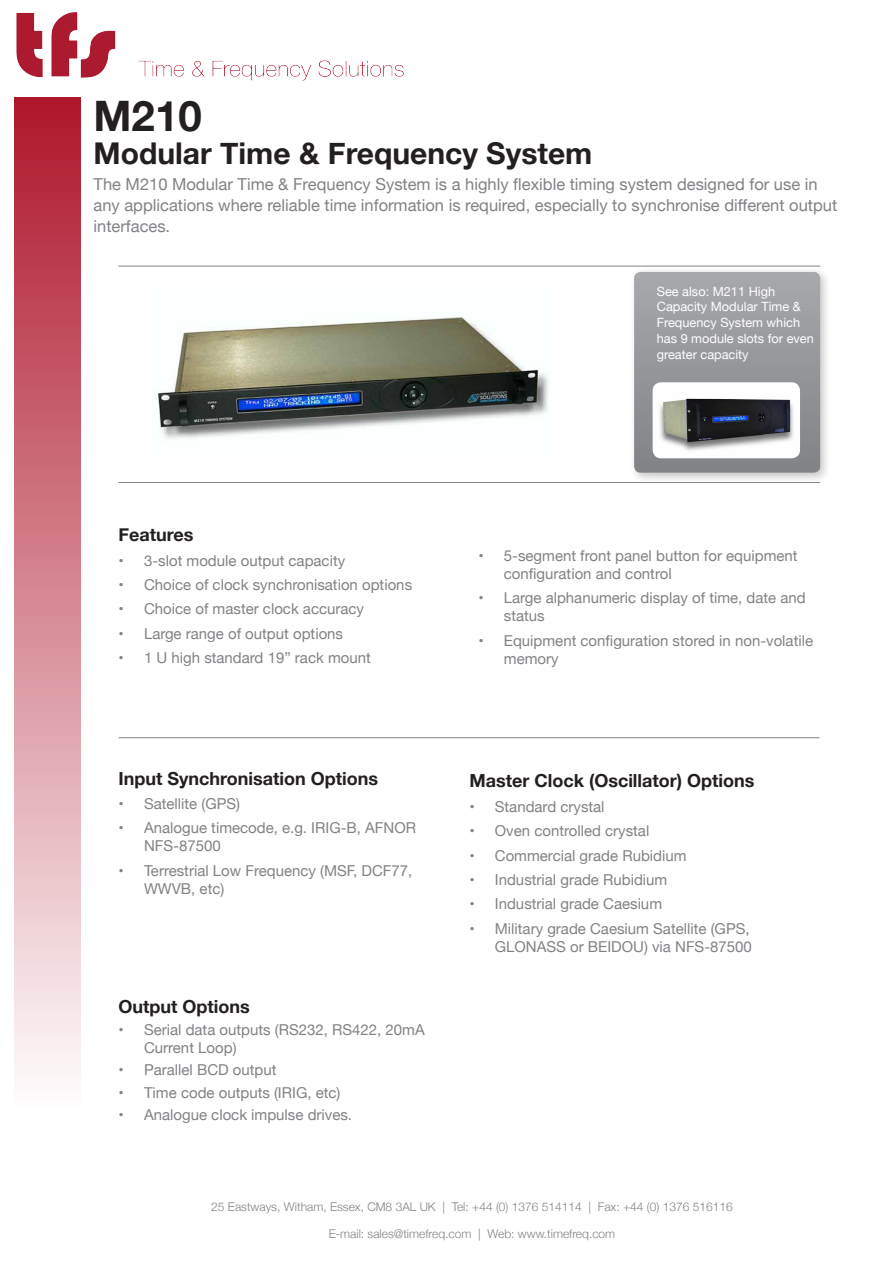
<style>
.page{position:relative;width:893px;height:1263px;background:#fff}
.page>*{position:absolute;margin:0;border:0;box-sizing:border-box;transform-origin:0 0}
.Product_name-sub_cop{font:700 42px "Helvetica Neue";color:#231f20}
.Product_name-sub_cop-2{font:700 30px "Helvetica Neue";color:#231f20}
.Features_Input_copy{font:700 18px "Helvetica Neue";color:#231f20}
.Benefits_and_body_co{font:700 18px "Helvetica Neue";color:#231f20}
.Product_name-sub_cop-3{font:16.5px/21px "Helvetica Neue";color:#808285}
.Features_Input_copy-2{font:15px/18px "Helvetica Neue";color:#808285}
.Benefits_and_body_co-2{font:15px/18px "Helvetica Neue";color:#808285}
.Small_Boxout{font:12.75px/15.8px "Helvetica Neue";color:#fff}
.t1{font:300 12px "Helvetica Neue";color:#808285}
</style>
<div class="page">
<div style="left:14px;top:97px;width:67px;height:1010px;background:linear-gradient(to bottom,#ad162a,#fefcfc)"></div>
<img style="left:16px;top:12px;width:388px;height:69px">
<img style="left:156px;top:317px;width:393px;height:122px">
<div style="left:629px;top:267px;width:202px;height:217px;background:#231f20;opacity:.25"></div>
<svg style="left:634px;top:272px;width:186px;height:201px;background:#989a9d"></svg>
<hr style="left:119px;top:266px;width:701px;height:1px;background:#808285">
<hr style="left:119px;top:737px;width:700px;height:1px;background:#808285">
<hr style="left:119px;top:482px;width:701px;height:1px;background:#808285">
<img style="left:653px;top:382px;width:147px;height:76px">
<p class="Product_name-sub_cop" style="left:94px;top:84px;width:110px">M210</p>
<p class="Product_name-sub_cop-2" style="left:94px;top:130px;width:500px">Modular Time &amp; Frequency System</p>
<p class="Product_name-sub_cop-3" style="left:94px;top:175px;width:745px">The M210 Modular Time &amp; Frequency System is a highly flexible timing system designed for use in any applications where reliable time information is required, especially to synchronise different output interfaces.</p>
<p class="Small_Boxout" style="left:657px;top:284px;width:159px">See also: M211 High<br>Capacity Modular Time &amp;<br>Frequency System which has 9 module slots for even greater capacity</p>
<p class="Features_Input_copy" style="left:119px;top:521px;width:77px">Features</p>
<p class="Features_Input_copy-2" style="left:119px;top:552px;width:228px">• 3-slot module output capacity</p>
<p class="Features_Input_copy-2" style="left:119px;top:576px;width:295px">• Choice of clock synchronisation options</p>
<p class="Features_Input_copy-2" style="left:119px;top:601px;width:247px">• Choice of master clock accuracy</p>
<p class="Features_Input_copy-2" style="left:119px;top:625px;width:226px">• Large range of output options</p>
<p class="Features_Input_copy-2" style="left:119px;top:650px;width:254px">• 1 U high standard 19” rack mount</p>
<p class="Features_Input_copy" style="left:119px;top:764px;width:261px">Input Synchronisation Options</p>
<p class="Features_Input_copy-2" style="left:119px;top:796px;width:123px">• Satellite (GPS)</p>
<p class="Features_Input_copy-2" style="left:144px;top:820px;width:273px;text-indent:-26px">• Analogue timecode, e.g. IRIG-B, AFNOR<br>NFS-87500</p>
<p class="Features_Input_copy-2" style="left:144px;top:862px;width:270px;text-indent:-26px">• Terrestrial Low Frequency (MSF, DCF77,<br>WWVB, etc)</p>
<p class="Benefits_and_body_co" style="left:119px;top:992px;width:133px">Output Options</p>
<p class="Benefits_and_body_co-2" style="left:144px;top:1022px;width:282px;text-indent:-26px">• Serial data outputs (RS232, RS422, 20mA<br>Current Loop)</p>
<p class="Benefits_and_body_co-2" style="left:119px;top:1062px;width:160px">• Parallel BCD output</p>
<p class="Benefits_and_body_co-2" style="left:119px;top:1084px;width:223px">• Time code outputs (IRIG, etc)</p>
<p class="Benefits_and_body_co-2" style="left:119px;top:1106px;width:235px">• Analogue clock impulse drives.</p>
<p class="Features_Input_copy-2" style="left:504px;top:547px;width:295px;text-indent:-26px">• 5-segment front panel button for equipment configuration and control</p>
<p class="Features_Input_copy-2" style="left:504px;top:590px;width:303px;text-indent:-26px">• Large alphanumeric display of time, date and status</p>
<p class="Features_Input_copy-2" style="left:504px;top:632px;width:311px;text-indent:-26px">• Equipment configuration stored in non-volatile memory</p>
<p class="Features_Input_copy" style="left:469px;top:767px;width:287px">Master Clock (Oscillator) Options</p>
<p class="Features_Input_copy-2" style="left:469px;top:798px;width:137px">• Standard crystal</p>
<p class="Features_Input_copy-2" style="left:469px;top:823px;width:181px">• Oven controlled crystal</p>
<p class="Features_Input_copy-2" style="left:469px;top:847px;width:219px">• Commercial grade Rubidium</p>
<p class="Features_Input_copy-2" style="left:469px;top:871px;width:200px">• Industrial grade Rubidium</p>
<p class="Features_Input_copy-2" style="left:469px;top:896px;width:194px">• Industrial grade Caesium</p>
<p class="Features_Input_copy-2" style="left:469px;top:920px;width:284px;text-align:right">• Military grade Caesium Satellite (GPS,<br>GLONASS or BEIDOU) via NFS-87500</p>
<p class="t1" style="left:211px;top:1197px;width:523px">25 Eastways, Witham, Essex, CM8 3AL UK | Tel: +44 (0) 1376 514114 | Fax: +44 (0) 1376 516116</p>
<p class="t1" style="left:329px;top:1224px;width:288px">E-mail: sales@timefreq.com | Web: www.timefreq.com</p>
</div>
